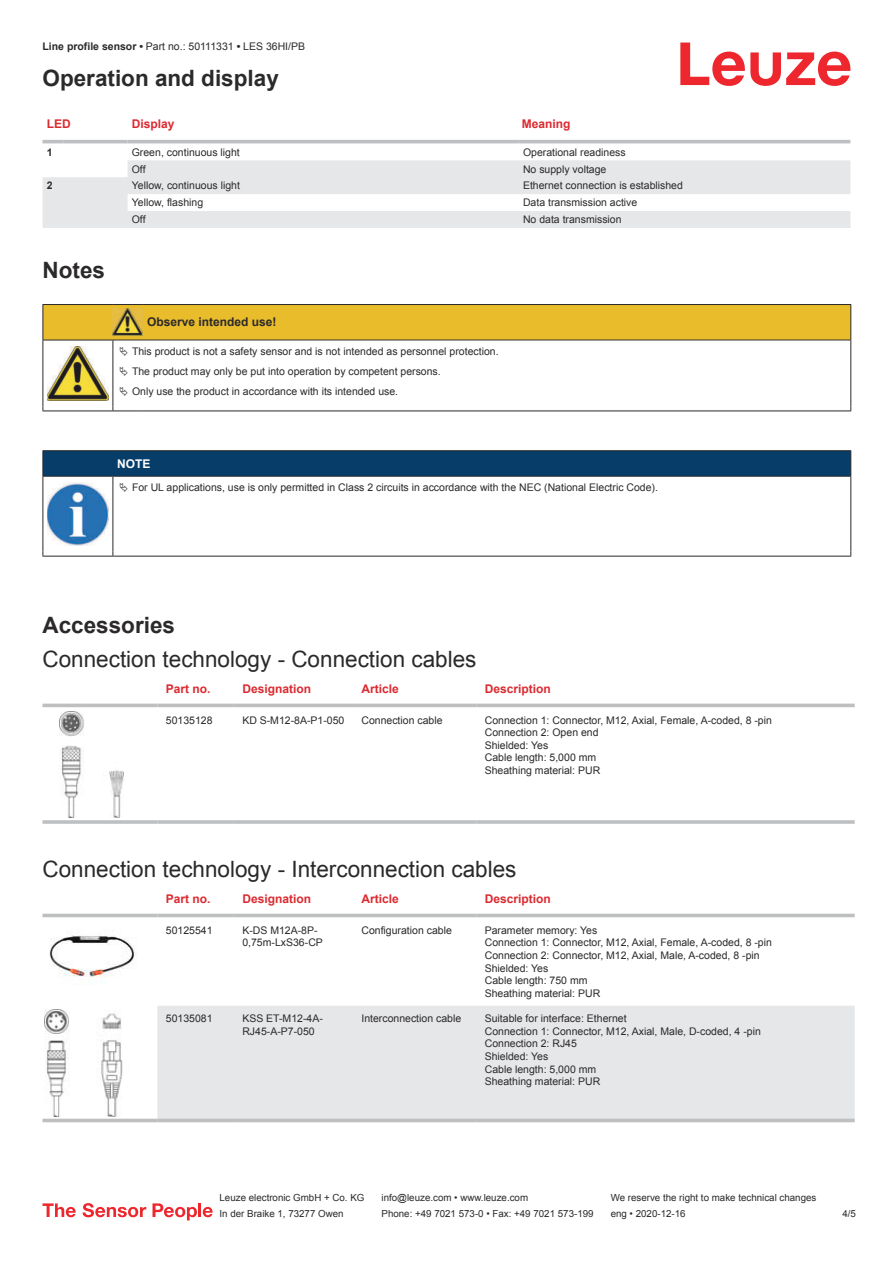
<style>
.page{position:relative;width:893px;height:1263px;background:#fff}
.page>*{position:absolute;margin:0;border:0;box-sizing:border-box;transform-origin:0 0}
.t1{font:22.5px "Arial";color:#2b292a}
.t2{font:700 22.5px "Arial";color:#2b292a}
.t3{font:700 12px "Arial";color:#db2a30}
.t4{font:700 12px "Arial";color:#2b292a}
.t5{font:700 12px "Arial";color:#fff}
.t6{font:10.5px/12.6px "Arial";color:#2b292a}
.t7{font:700 10.5px "Arial";color:#2b292a}
.t8{font:9.75px "Arial";color:#2b292a}
.s1{font-weight:700}
</style>
<div class="page">
<svg style="left:680px;top:43px;width:170px;height:43px"></svg>
<svg style="left:43px;top:143px;width:807px;height:1px"></svg>
<svg style="left:43px;top:160px;width:807px;height:68px;fill:#e6e7e9"></svg>
<hr style="left:43px;top:140px;width:21px;height:3px;background:#bdbfc1">
<hr style="left:64px;top:140px;width:64px;height:3px;background:#bdbfc1">
<hr style="left:128px;top:140px;width:391px;height:3px;background:#bdbfc1">
<hr style="left:519px;top:140px;width:331px;height:3px;background:#bdbfc1">
<svg style="left:43px;top:703px;width:812px;height:5px;fill:#eeefef"></svg>
<hr style="left:43px;top:704px;width:114px;height:3px;background:#bdbfc1">
<hr style="left:157px;top:704px;width:77px;height:3px;background:#bdbfc1">
<hr style="left:234px;top:704px;width:119px;height:3px;background:#bdbfc1">
<hr style="left:353px;top:704px;width:123px;height:3px;background:#bdbfc1">
<hr style="left:476px;top:704px;width:379px;height:3px;background:#bdbfc1">
<hr style="left:43px;top:820px;width:114px;height:4px;background:#bdbfc1">
<hr style="left:157px;top:820px;width:77px;height:4px;background:#c9cbcd">
<hr style="left:234px;top:820px;width:119px;height:4px;background:#c4c6c7">
<hr style="left:353px;top:820px;width:123px;height:4px;background:#bdbfc1">
<hr style="left:476px;top:820px;width:379px;height:4px;background:#c9cbcd">
<img style="left:59px;top:711px;width:65px;height:107px">
<svg style="left:43px;top:913px;width:812px;height:210px"></svg>
<div style="left:157px;top:1006px;width:698px;height:113px;background:#e6e7e9"></div>
<hr style="left:43px;top:914px;width:114px;height:3px;background:#bdbfc1">
<hr style="left:157px;top:914px;width:77px;height:3px;background:#bdbfc1">
<hr style="left:234px;top:914px;width:119px;height:3px;background:#bdbfc1">
<hr style="left:353px;top:914px;width:123px;height:3px;background:#bdbfc1">
<hr style="left:476px;top:914px;width:379px;height:3px;background:#bdbfc1">
<hr style="left:43px;top:1119px;width:114px;height:3px;background:#bdbfc1">
<hr style="left:157px;top:1119px;width:77px;height:3px;background:#bdbfc1">
<hr style="left:234px;top:1119px;width:119px;height:3px;background:#bdbfc1">
<hr style="left:353px;top:1119px;width:123px;height:3px;background:#bdbfc1">
<hr style="left:476px;top:1119px;width:379px;height:3px;background:#bdbfc1">
<img style="left:43px;top:921px;width:97px;height:67px">
<img style="left:45px;top:1010px;width:93px;height:106px">
<svg style="left:43px;top:1203px;width:33px;height:14px"></svg>
<svg style="left:83px;top:1203px;width:63px;height:14px"></svg>
<svg style="left:153px;top:1203px;width:44px;height:17px"></svg>
<hr style="left:198px;top:1203px;width:3px;height:14px;background:#ed272d">
<svg style="left:203px;top:1207px;width:10px;height:10px"></svg>
<hr style="left:43px;top:411px;width:70px;height:1px;background:#2b292a">
<hr style="left:113px;top:411px;width:30px;height:1px;background:#2b292a">
<hr style="left:143px;top:411px;width:708px;height:1px;background:#2b292a">
<svg style="left:44px;top:477px;width:806px;height:79px"></svg>
<hr style="left:43px;top:450px;width:70px;height:1px;background:#2b292a">
<hr style="left:43px;top:476px;width:70px;height:1px;background:#2b292a">
<hr style="left:113px;top:450px;width:738px;height:1px;background:#2b292a">
<svg style="left:43px;top:451px;width:808px;height:25px;background:#063c67"></svg>
<hr style="left:113px;top:476px;width:738px;height:1px;background:#2b292a">
<hr style="left:43px;top:477px;width:1px;height:75px;background:#2b292a">
<hr style="left:113px;top:477px;width:1px;height:75px;background:#2b292a">
<hr style="left:850px;top:477px;width:1px;height:75px;background:#2b292a">
<hr style="left:43px;top:556px;width:70px;height:1px;background:#2b292a">
<hr style="left:113px;top:556px;width:738px;height:1px;background:#2b292a">
<img style="left:47px;top:483px;width:61px;height:62px">
<div style="left:115px;top:477px;width:734px;height:20px;background:#fff"></div>
<svg style="left:43px;top:304px;width:808px;height:107px"></svg>
<p class="t6" style="left:43px;top:41px;width:264px"><span class="s1">Line profile sensor •</span> Part no.: 50111331 <span class="s1">•</span> LES 36HI/PB</p>
<h1 class="t2" style="left:43px;top:70px;width:238px">Operation and display</h1>
<p class="t3" style="left:47px;top:119px;width:25px">LED</p>
<p class="t3" style="left:132px;top:119px;width:44px">Display</p>
<p class="t3" style="left:522px;top:119px;width:50px">Meaning</p>
<p class="t7" style="left:47px;top:148px;width:7px">1</p>
<p class="t6" style="left:132px;top:147px;width:109px">Green, continuous light</p>
<p class="t6" style="left:523px;top:147px;width:104px">Operational readiness</p>
<p class="t6" style="left:132px;top:163px;width:15px">Off</p>
<p class="t6" style="left:523px;top:163px;width:85px">No supply voltage</p>
<p class="t7" style="left:47px;top:182px;width:7px">2</p>
<p class="t6" style="left:132px;top:180px;width:110px">Yellow, continuous light</p>
<p class="t6" style="left:523px;top:180px;width:161px">Ethernet connection is established</p>
<p class="t6" style="left:132px;top:197px;width:73px">Yellow, flashing</p>
<p class="t6" style="left:523px;top:197px;width:116px">Data transmission active</p>
<p class="t6" style="left:132px;top:214px;width:15px">Off</p>
<p class="t6" style="left:523px;top:214px;width:100px">No data transmission</p>
<h1 class="t2" style="left:43px;top:262px;width:64px">Notes</h1>
<p class="t4" style="left:147px;top:318px;width:131px">Observe intended use!</p>
<p class="t6" style="left:132px;top:342px;width:368px;line-height:20.2px">This product is not a safety sensor and is not intended as personnel protection.<br>The product may only be put into operation by competent persons.<br>Only use the product in accordance with its intended use.</p>
<p class="t5" style="left:117px;top:459px;width:35px">NOTE</p>
<p class="t6" style="left:132px;top:482px;width:527px">For UL applications, use is only permitted in Class 2 circuits in accordance with the NEC (National Electric Code).</p>
<h1 class="t2" style="left:43px;top:616px;width:134px">Accessories</h1>
<h1 class="t1" style="left:43px;top:650px;width:435px">Connection technology - Connection cables</h1>
<p class="t3" style="left:166px;top:684px;width:46px">Part no.</p>
<p class="t3" style="left:242px;top:684px;width:70px">Designation</p>
<p class="t3" style="left:361px;top:684px;width:39px">Article</p>
<p class="t3" style="left:485px;top:684px;width:68px">Description</p>
<p class="t6" style="left:166px;top:715px;width:48px">50135128</p>
<p class="t6" style="left:242px;top:715px;width:104px">KD S-M12-8A-P1- 050</p>
<p class="t6" style="left:361px;top:715px;width:83px">Connection cable</p>
<p class="t6" style="left:485px;top:715px;width:289px">Connection 1: Connector, M12, Axial, Female, A-coded, 8 -pin<br>Connection 2: Open end<br>Shielded: Yes<br>Cable length: 5,000 mm<br>Sheathing material: PUR</p>
<h1 class="t1" style="left:43px;top:860px;width:475px">Connection technology - Interconnection cables</h1>
<p class="t3" style="left:166px;top:894px;width:46px">Part no.</p>
<p class="t3" style="left:242px;top:894px;width:70px">Designation</p>
<p class="t3" style="left:361px;top:894px;width:39px">Article</p>
<p class="t3" style="left:485px;top:894px;width:68px">Description</p>
<p class="t6" style="left:166px;top:925px;width:48px">50125541</p>
<p class="t6" style="left:242px;top:925px;width:82px">K-DS M12A-8P-<br>0,75m-LxS36-CP</p>
<p class="t6" style="left:361px;top:925px;width:92px">Configuration cable</p>
<p class="t6" style="left:485px;top:925px;width:289px">Parameter memory: Yes<br>Connection 1: Connector, M12, Axial, Female, A-coded, 8 -pin Connection 2: Connector, M12, Axial, Male, A-coded, 8 -pin Shielded: Yes<br>Cable length: 750 mm<br>Sheathing material: PUR</p>
<p class="t6" style="left:166px;top:1013px;width:48px">50135081</p>
<p class="t6" style="left:242px;top:1013px;width:82px">KSS ET-M12-4A-<br>RJ45-A-P7-050</p>
<p class="t6" style="left:361px;top:1013px;width:101px">Interconnection cable</p>
<p class="t6" style="left:485px;top:1013px;width:278px">Suitable for interface: Ethernet<br>Connection 1: Connector, M12, Axial, Male, D-coded, 4 -pin<br>Connection 2: RJ45<br>Shielded: Yes<br>Cable length: 5,000 mm<br>Sheathing material: PUR</p>
<p class="t8" style="left:220px;top:1194px;width:146px">Leuze electronic GmbH + Co. KG</p>
<p class="t8" style="left:381px;top:1194px;width:148px">info@leuze.com • www.leuze.com</p>
<p class="t8" style="left:611px;top:1194px;width:207px">We reserve the right to make technical changes</p>
<p class="t8" style="left:220px;top:1210px;width:126px">In der Braike 1, 73277 Owen</p>
<p class="t8" style="left:381px;top:1210px;width:214px">Phone: +49 7021 573-0 • Fax: +49 7021 573-199</p>
<p class="t8" style="left:611px;top:1210px;width:76px">eng • 2020-12-16</p>
<p class="t8" style="left:842px;top:1210px;width:15px">4 /5</p>
</div>
